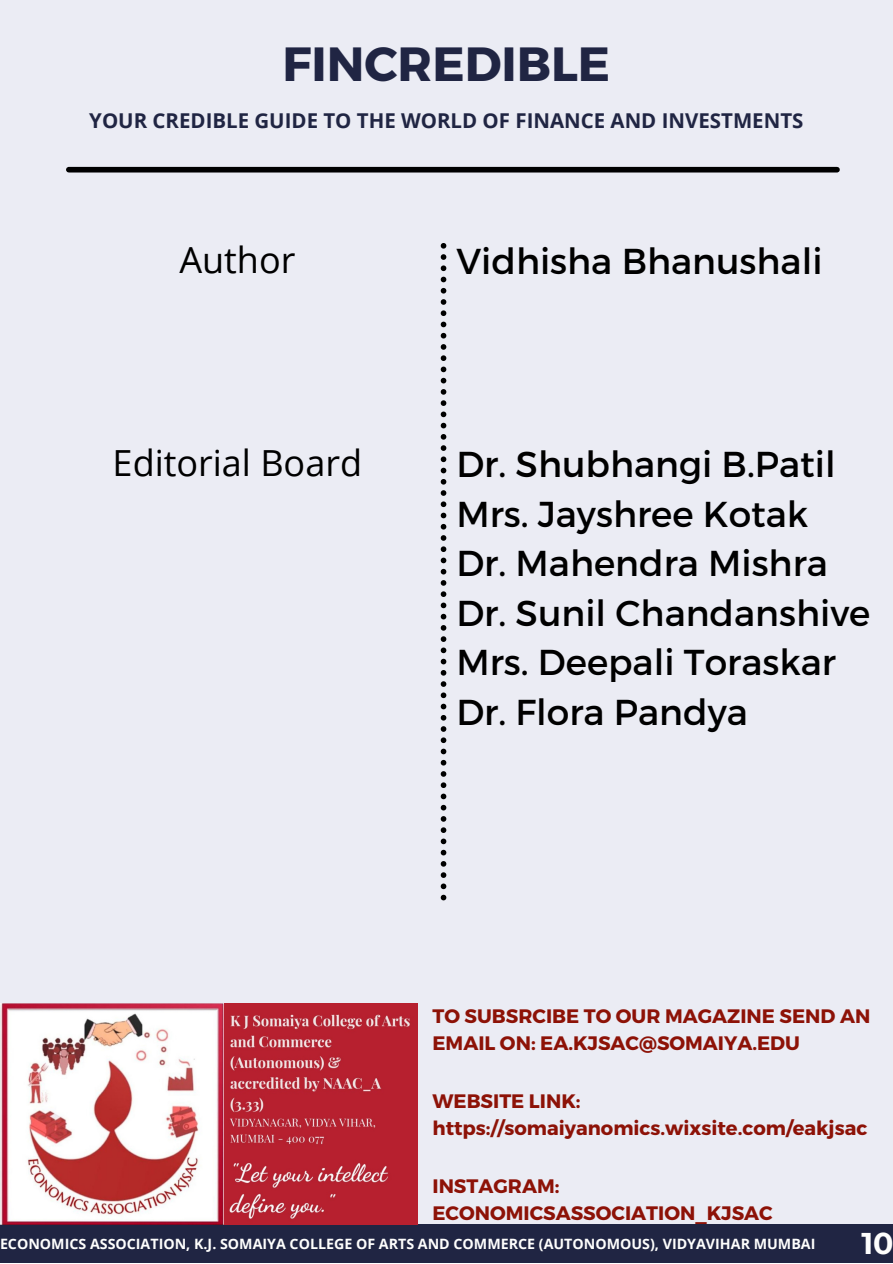
<style>
.page{position:relative;width:893px;height:1264px;background:#fff}
.page>*{position:absolute;margin:0;border:0;box-sizing:border-box;transform-origin:0 0}
.t1{font:700 48px "Montserrat";color:#202543}
.t2{font:36px/49.5px "Montserrat";color:#000}
.t3{font:36px "Open Sans";color:#000}
.t4{font:700 30px "Montserrat";color:#fefefd}
.t5{font:700 20.4px "Open Sans";color:#202543}
.t6{font:700 19.5px/27px "Montserrat";color:#8d1207}
.t7{font:700 14.25px "Open Sans";color:#fefefd}
</style>
<div class="page">
<div style="left:0;top:0;width:892px;height:1262px;background:#ebecf4"></div>
<div style="left:0;top:1224px;width:892px;height:38px;background:#202543"></div>
<img style="left:0;top:1003px;width:417px;height:221px">
<div style="left:69px;top:167px;width:768px;height:5px;background:#000"></div>
<svg style="left:440px;top:243px;width:6px;height:657px"></svg>
<h1 class="t1" style="left:282px;top:32px;width:329px">FINCREDIBLE</h1>
<p class="t5" style="left:89px;top:106px;width:715px">YOUR CREDIBLE GUIDE TO THE WORLD OF FINANCE AND INVESTMENTS</p>
<h2 class="t3" style="left:179px;top:235px;width:117px">Author</h2>
<h2 class="t2" style="left:456px;top:235px;width:367px">Vidhisha Bhanushali</h2>
<h2 class="t3" style="left:113px;top:437px;width:251px">Editorial Board</h2>
<h2 class="t2" style="left:456px;top:438px;width:415px">Dr. Shubhangi B.Patil<br>Mrs. Jayshree Kotak<br>Dr. Mahendra Mishra<br>Dr. Sunil Chandanshive<br>Mrs. Deepali Toraskar<br>Dr. Flora Pandya</h2>
<p class="t6" style="left:432px;top:1001px;width:439px">TO SUBSRCIBE TO OUR MAGAZINE SEND AN<br>EMAIL ON: EA.KJSAC@SOMAIYA.EDU</p>
<p class="t6" style="left:432px;top:1086px;width:436px">WEBSITE LINK: https://somaiyanomics.wixsite.com/eakjsac</p>
<p class="t6" style="left:432px;top:1171px;width:342px">INSTAGRAM:<br>ECONOMICSASSOCIATION_KJSAC</p>
<h3 class="t4" style="left:861px;top:1224px;width:34px">10</h3>
<p class="t7" style="left:0;top:1233px;width:816px">ECONOMICS ASSOCIATION, K.J. SOMAIYA COLLEGE OF ARTS AND COMMERCE (AUTONOMOUS), VIDYAVIHAR MUMBAI</p>
</div>
